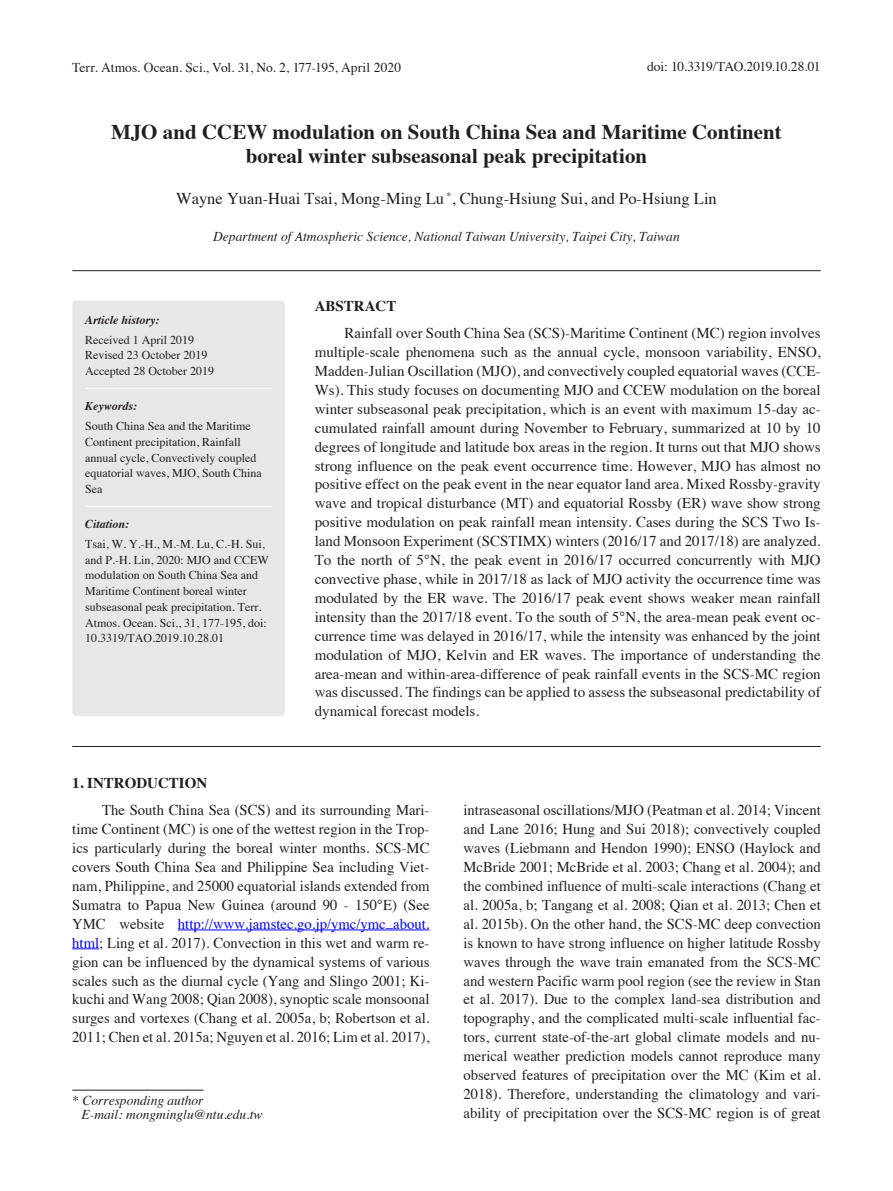
<style>
.page{position:relative;width:893px;height:1191px;background:#fff}
.page>*{position:absolute;margin:0;border:0;box-sizing:border-box;transform-origin:0 0}
.F-Title{font:700 21px/24px "Times";color:#231f20;text-align:center}
.F-Author{font:16.5px "Times";color:#231f20}
.M-Text_TFP{font:15px/18.9px "Times";color:#231f20;text-align:justify}
.F-Abs_line{font:15px/18.9px "Times";color:#231f20;text-align:justify}
.M-Title{font:700 15px "Times";color:#231f20}
.F-Abs_Title{font:700 15px "Times";color:#231f20}
.F-Affiliation{font:italic 13.5px "Times";color:#231f20}
.t1{font:13.5px "Times";letter-spacing:-.005em;color:#231f20}
.F-Corresponding_Auth{font:italic 13.5px/13.5px "Times";color:#231f20}
.t2{font:13.5px "Times";letter-spacing:-.035em;color:#231f20}
.F-info{font:12px/15.8px "Times";color:#231f20}
.F-info_title{font:italic 700 12px "Times";color:#231f20}
.s1{color:#00f}
</style>
<div class="page">
<hr style="left:72px;top:1089px;width:132px;height:1px;background:#231f20">
<hr style="left:72px;top:270px;width:749px;height:1px;background:#231f20">
<hr style="left:72px;top:746px;width:749px;height:1px;background:#231f20">
<div style="left:72px;top:300px;width:213px;height:416px;background:#e6e7e9;border-radius:4px"></div>
<hr style="left:85px;top:388px;width:187px;height:1px;background:#fff">
<hr style="left:85px;top:506px;width:187px;height:1px;background:#fff">
<hr style="left:178px;top:929px;width:208px;height:1px;background:#00f">
<hr style="left:393px;top:929px;width:36px;height:1px;background:#00f">
<svg style="left:72px;top:948px;width:27px;height:1px"></svg>
<p class="t1" style="left:72px;top:55px;width:330px">Terr. Atmos. Ocean. Sci., Vol. 31, No. 2, 177-195, April 2020</p>
<p class="t2" style="left:647px;top:54px;width:175px">doi: 10.3319/TAO.2019.10.28.01</p>
<p class="F-Title" style="left:111px;top:118px;width:672px">MJO and CCEW modulation on South China Sea and Maritime Continent boreal winter subseasonal peak precipitation</p>
<p class="F-Author" style="left:176px;top:183px;width:542px">Wayne Yuan-Huai Tsai, Mong-Ming Lu <sup>*</sup>, Chung-Hsiung Sui, and Po-Hsiung Lin</p>
<p class="F-Affiliation" style="left:213px;top:224px;width:468px">Department of Atmospheric Science, National Taiwan University, Taipei City, Taiwan</p>
<p class="F-info_title" style="left:85px;top:308px;width:76px">Article history:</p>
<p class="F-info" style="left:85px;top:331px;width:130px">Received 1 April 2019<br>Revised 23 October 2019<br>Accepted 28 October 2019</p>
<p class="F-info_title" style="left:85px;top:395px;width:53px">Keywords:</p>
<p class="F-info" style="left:85px;top:417px;width:178px">South China Sea and the Maritime<br>Continent precipitation, Rainfall annual cycle, Convectively coupled equatorial waves, MJO, South China<br>Sea</p>
<p class="F-info_title" style="left:85px;top:512px;width:46px">Citation:</p>
<p class="F-info" style="left:85px;top:535px;width:185px">Tsai, W. Y.-H., M.-M. Lu, C.-H. Sui, and P.-H. Lin, 2020: MJO and CCEW modulation on South China Sea and Maritime Continent boreal winter subseasonal peak precipitation. Terr.<br>Atmos. Ocean. Sci., 31, 177-195, doi:<br>10.3319/TAO.2019.10.28.01</p>
<p class="F-Abs_Title" style="left:315px;top:291px;width:83px">ABSTRACT</p>
<p class="F-Abs_line" style="left:315px;top:322px;width:508px;text-indent:30px">Rainfall over South China Sea (SCS)-Maritime Continent (MC) region involves multiple-scale phenomena such as the annual cycle, monsoon variability, ENSO, Madden-Julian Oscillation (MJO), and convectively coupled equatorial waves (CCE-Ws). This study focuses on documenting MJO and CCEW modulation on the boreal winter subseasonal peak precipitation, which is an event with maximum 15-day ac&shy;cumulated rainfall amount during November to February, summarized at 10 by 10 degrees of longitude and latitude box areas in the region. It turns out that MJO shows strong influence on the peak event occurrence time. However, MJO has almost no positive effect on the peak event in the near equator land area. Mixed Rossby-gravity wave and tropical disturbance (MT) and equatorial Rossby (ER) wave show strong positive modulation on peak rainfall mean intensity. Cases during the SCS Two Is&shy;land Monsoon Experiment (SCSTIMX) winters (2016/17 and 2017/18) are analyzed.<br>To the north of 5°N, the peak event in 2016/17 occurred concurrently with MJO convective phase, while in 2017/18 as lack of MJO activity the occurrence time was modulated by the ER wave. The 2016/17 peak event shows weaker mean rainfall intensity than the 2017/18 event. To the south of 5°N, the area-mean peak event oc&shy;currence time was delayed in 2016/17, while the intensity was enhanced by the joint modulation of MJO, Kelvin and ER waves. The importance of understanding the area-mean and within-area-difference of peak rainfall events in the SCS-MC region was discussed. The findings can be applied to assess the subseasonal predictability of dynamical forecast models.</p>
<p class="M-Title" style="left:72px;top:768px;width:136px">1. INTRODUCTION</p>
<p class="M-Text_TFP" style="left:72px;top:799px;width:359px;text-indent:30px">The South China Sea (SCS) and its surrounding Mari&shy;time Continent (MC) is one of the wettest region in the Trop&shy;ics particularly during the boreal winter months. SCS-MC covers South China Sea and Philippine Sea including Viet&shy;nam, Philippine, and 25000 equatorial islands extended from Sumatra to Papua New Guinea (around 90 - 150°E) (See YMC website <span class="s1">http://www.jamstec.go.jp/ymc/ymc_about. html</span>; Ling et al. 2017). Convection in this wet and warm re&shy;gion can be influenced by the dynamical systems of various scales such as the diurnal cycle (Yang and Slingo 2001; Ki&shy;kuchi and Wang 2008; Qian 2008), synoptic scale monsoonal surges and vortexes (Chang et al. 2005a, b; Robertson et al.<br>2011; Chen et al. 2015a; Nguyen et al. 2016; Lim et al. 2017),</p>
<p class="M-Text_TFP" style="left:463px;top:799px;width:359px">intraseasonal oscillations/MJO (Peatman et al. 2014; Vincent and Lane 2016; Hung and Sui 2018); convectively coupled waves (Liebmann and Hendon 1990); ENSO (Haylock and McBride 2001; McBride et al. 2003; Chang et al. 2004); and the combined influence of multi-scale interactions (Chang et al. 2005a, b; Tangang et al. 2008; Qian et al. 2013; Chen et al. 2015b). On the other hand, the SCS-MC deep convection is known to have strong influence on higher latitude Rossby waves through the wave train emanated from the SCS-MC and western Pacific warm pool region (see the review in Stan et al. 2017). Due to the complex land-sea distribution and topography, and the complicated multi-scale influential fac&shy;tors, current state-of-the-art global climate models and nu&shy;merical weather prediction models cannot reproduce many observed features of precipitation over the MC (Kim et al.<br>2018). Therefore, understanding the climatology and vari&shy;ability of precipitation over the SCS-MC region is of great</p>
<p class="F-Corresponding_Auth" style="left:82px;top:1093px;width:182px;text-indent:-9px">* Corresponding author<br>E-mail: mongminglu@ntu.edu.tw</p>
</div>
